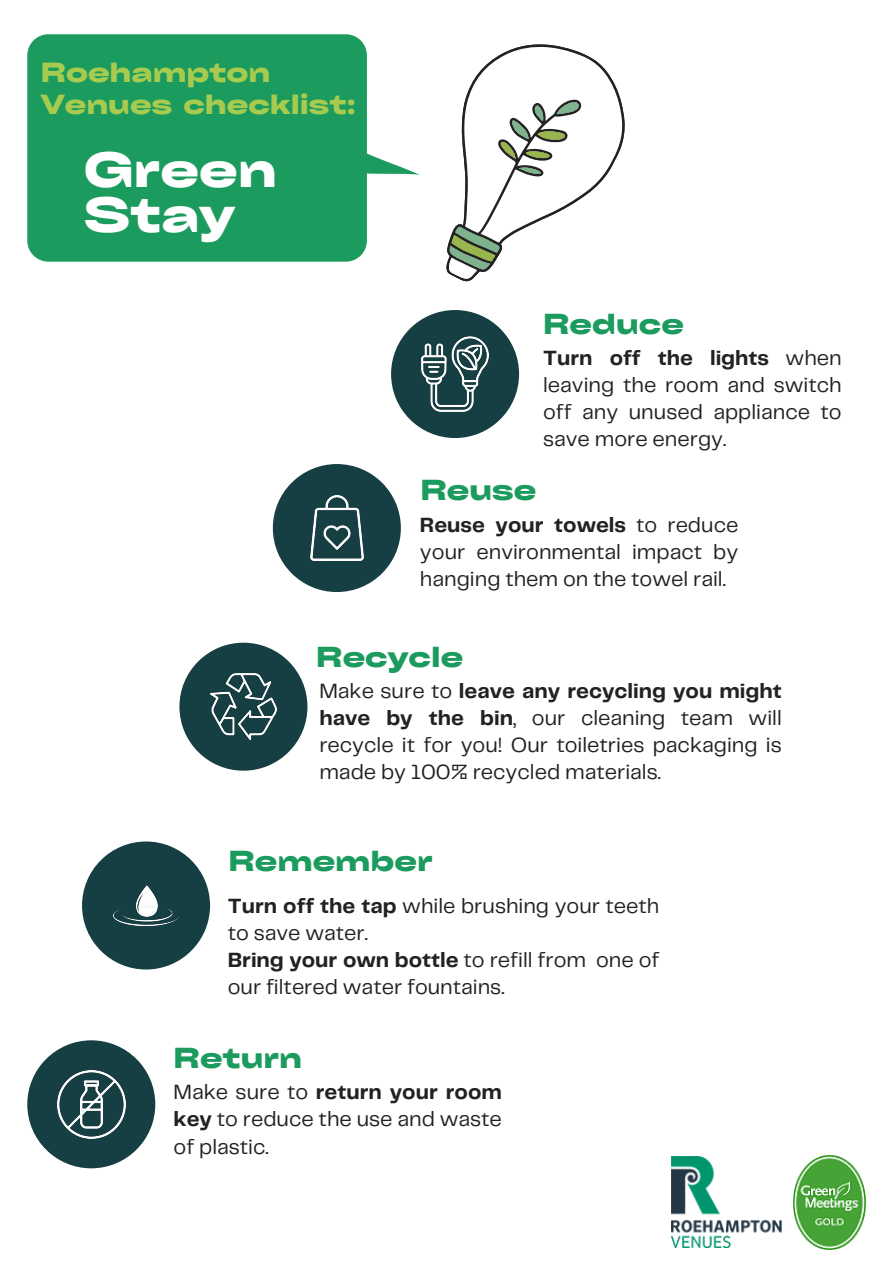
<style>
.page{position:relative;width:893px;height:1264px;background:#fff}
.page>*{position:absolute;margin:0;border:0;box-sizing:border-box;transform-origin:0 0}
.t1{font:700 47.55px/44.7px "Cy Grotesk Grand";color:#fff}
.t2{font:700 27.75px "Cy Grotesk Grand";color:#1c9b5e}
.t3{font:700 26.55px/32.5px "Cy Grotesk Grand";color:#a6cb4e}
.t4{font:21.45px/27px "Telegraf";color:#222;text-align:justify}
.s1{font-weight:700}
</style>
<div class="page">
<svg style="left:27px;top:34px;width:360px;height:228px;background:#2da26a"></svg>
<svg style="left:390px;top:44px;width:235px;height:271px"></svg>
<svg style="left:445px;top:80px;width:135px;height:196px"></svg>
<img style="left:671px;top:1156px;width:110px;height:91px">
<img style="left:793px;top:1155px;width:72px;height:94px">
<div style="left:179px;top:642px;width:128px;height:128px;background:#153f42;border-radius:50%"></div>
<div style="left:27px;top:1040px;width:128px;height:128px;background:#153f42;border-radius:50%"></div>
<img style="left:58px;top:1070px;width:67px;height:68px">
<div style="left:273px;top:464px;width:128px;height:128px;background:#153f42;border-radius:50%"></div>
<img style="left:311px;top:495px;width:52px;height:65px">
<div style="left:82px;top:841px;width:128px;height:128px;background:#153f42;border-radius:50%"></div>
<img style="left:210px;top:673px;width:66px;height:66px">
<div style="left:391px;top:310px;width:128px;height:128px;background:#153f42;border-radius:50%"></div>
<img style="left:421px;top:337px;width:68px;height:74px">
<img style="left:114px;top:885px;width:65px;height:40px">
<p class="t3" style="left:41px;top:55px;width:316px">Roehampton<br>Venues checklist:</p>
<p class="t1" style="left:84px;top:146px;width:194px">Green<br>Stay</p>
<p class="t2" style="left:543px;top:306px;width:142px">Reduce</p>
<p class="t4" style="left:543px;top:346px;width:300px"><span class="s1">Turn off the lights</span> when leaving the room and switch off any unused appliance to save more energy.</p>
<p class="t2" style="left:420px;top:472px;width:117px">Reuse</p>
<p class="t4" style="left:420px;top:512px;width:320px"><span class="s1">Reuse your towels</span> to reduce your environmental impact by hanging them on the towel rail.</p>
<p class="t2" style="left:316px;top:639px;width:148px">Recycle</p>
<p class="t4" style="left:319px;top:679px;width:464px">Make sure to <span class="s1">leave any recycling you might have by the bin</span>, our cleaning team will recycle it for you! Our toiletries packaging is made by 100% recycled materials.</p>
<p class="t2" style="left:228px;top:843px;width:206px">Remember</p>
<p class="t4" style="left:228px;top:893px;width:433px"><span class="s1">Turn off the tap</span> while brushing your teeth to save water.</p>
<p class="t4" style="left:228px;top:947px;width:433px"><span class="s1">Bring your own bottle</span> to refill from one of our filtered water fountains.</p>
<p class="t2" style="left:173px;top:1039px;width:130px">Return</p>
<p class="t4" style="left:173px;top:1079px;width:330px">Make sure to <span class="s1">return your room key</span> to reduce the use and waste of plastic.</p>
</div>
